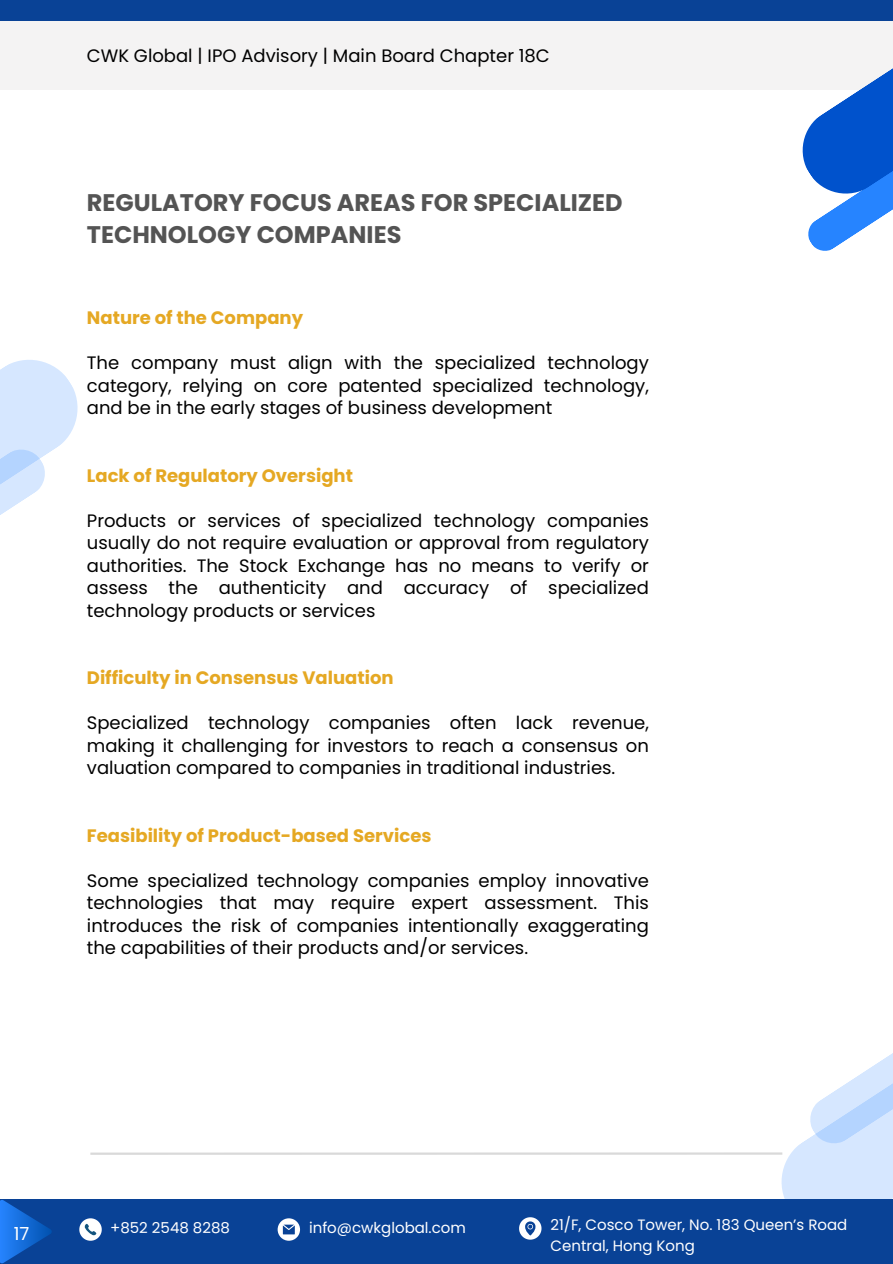
<style>
.page{position:relative;width:893px;height:1264px;background:#fff}
.page>*{position:absolute;margin:0;border:0;box-sizing:border-box;transform-origin:0 0}
.t1{font:700 24px/32.7px "Poppins";color:#545454}
.t2{font:18px/22.5px "Poppins";color:#000;text-align:justify}
.t3{font:700 18px "Poppins";color:#e5a823}
.t4{font:18px "Poppins";color:#fff}
.t5{font:15px/20.2px "Poppins";color:#fff}
</style>
<div class="page">
<svg style="left:774px;top:1054px;width:118px;height:145px"></svg>
<hr style="left:90px;top:1152px;width:692px;height:2px;background:#d9d9d9">
<svg style="left:0;top:360px;width:78px;height:155px"></svg>
<div style="left:0;top:0;width:892px;height:21px;background:#094296"></div>
<div style="left:0;top:1199px;width:892px;height:64px;background:#094296"></div>
<svg style="left:79px;top:1218px;width:23px;height:22px"></svg>
<svg style="left:277px;top:1218px;width:23px;height:22px"></svg>
<svg style="left:519px;top:1217px;width:22px;height:22px"></svg>
<svg style="left:0;top:1200px;width:52px;height:63px"></svg>
<div style="left:0;top:21px;width:892px;height:68px;background:#f4f3f3"></div>
<svg style="left:796px;top:69px;width:96px;height:182px"></svg>
<p class="t2" style="left:87px;top:45px;width:464px">CWK Global | IPO Advisory | Main Board Chapter 18C</p>
<h3 class="t1" style="left:87px;top:186px;width:537px">REGULATORY FOCUS AREAS FOR SPECIALIZED<br>TECHNOLOGY COMPANIES</h3>
<h1 class="t3" style="left:87px;top:305px;width:218px">Nature of the Company</h1>
<h2 class="t2" style="left:87px;top:351px;width:563px">The company must align with the specialized technology category, relying on core patented specialized technology, and be in the early stages of business development</h2>
<h3 class="t3" style="left:87px;top:463px;width:268px">Lack of Regulatory Oversight</h3>
<h2 class="t2" style="left:87px;top:509px;width:563px">Products or services of specialized technology companies usually do not require evaluation or approval from regulatory authorities. The Stock Exchange has no means to verify or assess the authenticity and accuracy of specialized technology products or services</h2>
<h3 class="t3" style="left:87px;top:665px;width:308px">Difficulty in Consensus Valuation</h3>
<h2 class="t2" style="left:87px;top:711px;width:563px">Specialized technology companies often lack revenue, making it challenging for investors to reach a consensus on valuation compared to companies in traditional industries.</h2>
<h3 class="t3" style="left:87px;top:823px;width:346px">Feasibility of Product-based Services</h3>
<h2 class="t2" style="left:87px;top:869px;width:563px">Some specialized technology companies employ innovative technologies that may require expert assessment. This introduces the risk of companies intentionally exaggerating the capabilities of their products and/or services.</h2>
<p class="t4" style="left:14px;top:1221px;width:17px">17</p>
<h3 class="t5" style="left:110px;top:1217px;width:121px">+852 2548 8288</h3>
<p class="t5" style="left:309px;top:1217px;width:158px">info@cwkglobal.com</p>
<p class="t5" style="left:550px;top:1214px;width:298px">21/F, Cosco Tower, No. 183 Queen’s Road<br>Central, Hong Kong</p>
</div>
